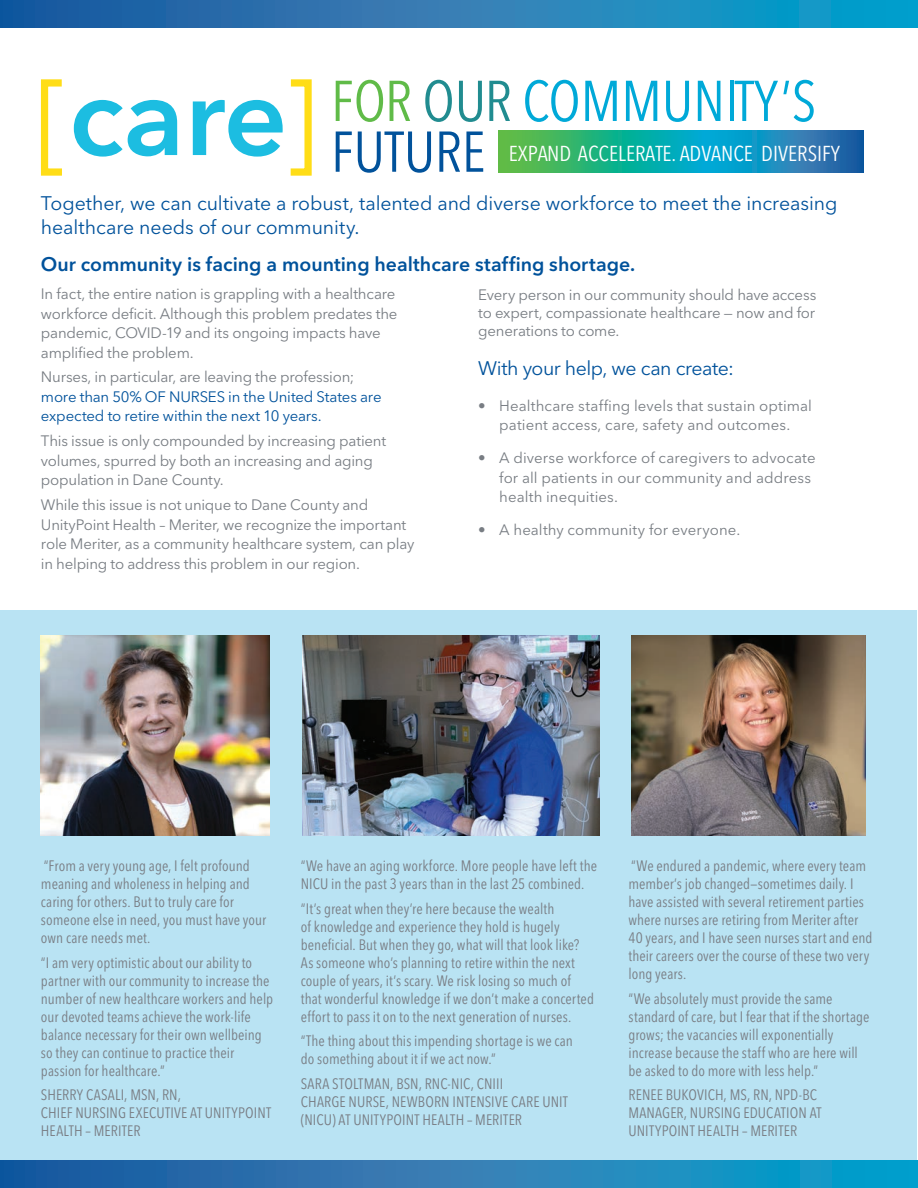
<style>
.page{position:relative;width:918px;height:1188px;background:#fff}
.page>*{position:absolute;margin:0;border:0;box-sizing:border-box;transform-origin:0 0}
.t1{font:condensed 56.85px/50.7px "Avenir Next LT Pro";color:#00a9d8}
.t2{font:condensed 21.45px "Avenir Next LT Pro";color:#fff}
.t3{font:19.5px/24px "Avenir Next LT Pro";letter-spacing:-.005em;color:#01529b}
.t4{font:600 19.5px "Avenir Next LT Pro";color:#01529b}
.t5{font:19.5px "Avenir Next LT Pro";letter-spacing:-.025em;color:#01529b}
.t6{font:condensed 15px/18px "Avenir Next LT Pro";letter-spacing:.005em;color:#797d84}
.t7{font:15px/19.5px "Avenir Next LT Pro";letter-spacing:-.015em;color:#787d83}
.t8{font:15px/19.5px "Avenir Next LT Pro";letter-spacing:.005em;color:#787d83;text-align:center}
.t9{font:15px/19.5px "Avenir Next LT Pro";letter-spacing:-.015em;color:#01529b}
.s1{color:#60bb48}
.s2{color:#218c90}
.s3{color:#01529b}
</style>
<div class="page">
<div style="left:0;top:610px;width:917px;height:553px;background:#b9e3f3"></div>
<svg style="left:0;top:0;width:918px;height:28px;background:#217db5"></svg>
<img style="left:303px;top:635px;width:296px;height:200px">
<img style="left:632px;top:635px;width:233px;height:200px">
<img style="left:41px;top:635px;width:229px;height:200px">
<svg style="left:498px;top:131px;width:366px;height:42px;background:#1f9f9c"></svg>
<div style="left:41px;top:79px;width:25px;height:97px;border:7px solid #ffdd17"></div>
<div style="left:287px;top:79px;width:25px;height:97px;border:7px solid #ffdd17"></div>
<svg style="left:0;top:1160px;width:918px;height:28px;background:#217db5"></svg>
<h1 class="t1" style="left:69px;top:76px;width:749px;text-indent:262px"><span class="s1">FOR</span> <span class="s2">OUR</span> COMMUNITY’S <sup>care</sup> <span class="s3">FUTURE</span></h1>
<h2 class="t2" style="left:509px;top:141px;width:333px">EXPAND ACCELERATE. ADVANCE DIVERSIFY</h2>
<h3 class="t3" style="left:41px;top:191px;width:798px">Together, we can cultivate a robust, talented and diverse workforce to meet the increasing healthcare needs of our community.</h3>
<h3 class="t4" style="left:41px;top:252px;width:596px">Our community is facing a mounting healthcare staffing shortage.</h3>
<h2 class="t2" style="left:282px;top:185px;width:6px">.</h2>
<h2 class="t2" style="left:465px;top:185px;width:6px">.</h2>
<p class="t7" style="left:41px;top:284px;width:358px">In fact, the entire nation is grappling with a healthcare workforce deficit. Although this problem predates the pandemic, COVID-19 and its ongoing impacts have amplified the problem.</p>
<p class="t7" style="left:41px;top:368px;width:315px">Nurses, in particular, are leaving the profession;</p>
<p class="t9" style="left:41px;top:387px;width:342px">more than 50% OF NURSES in the United States are expected to retire within the next 10 years.</p>
<p class="t7" style="left:41px;top:431px;width:347px">This issue is only compounded by increasing patient volumes, spurred by both an increasing and aging population in Dane County.</p>
<p class="t7" style="left:41px;top:495px;width:375px">While this issue is not unique to Dane County and UnityPoint Health – Meriter, we recognize the important role Meriter, as a community healthcare system, can play in helping to address this problem in our region.</p>
<p class="t7" style="left:478px;top:286px;width:340px;line-height:18px;text-align:justify">Every person in our community should have access to expert, compassionate healthcare — now and for generations to come.</p>
<h3 class="t5" style="left:478px;top:357px;width:257px">With your help, we can create:</h3>
<p class="t8" style="left:478px;top:396px;width:335px">• Healthcare staffing levels that sustain optimal patient access, care, safety and outcomes.</p>
<p class="t8" style="left:499px;top:448px;width:318px;text-align:left;text-indent:-21px">• A diverse workforce of caregivers to advocate for all patients in our community and address health inequities.</p>
<p class="t8" style="left:478px;top:520px;width:264px">• A healthy community for everyone.</p>
<p class="t6" style="left:41px;top:857px;width:227px">“From a very young age, I felt profound meaning and wholeness in helping and caring for others. But to truly care for someone else in need, you must have your own care needs met.</p>
<p class="t6" style="left:41px;top:953px;width:234px">“I am very optimistic about our ability to partner with our community to increase the number of new healthcare workers and help our devoted teams achieve the work-life balance necessary for their own wellbeing so they can continue to practice their passion for healthcare.”</p>
<p class="t6" style="left:41px;top:1086px;width:232px">SHERRY CASALI, MSN, RN,<br>CHIEF NURSING EXECUTIVE AT UNITYPOINT<br>HEALTH – MERITER</p>
<p class="t6" style="left:301px;top:857px;width:298px">“We have an aging workforce. More people have left the<br>NICU in the past 3 years than in the last 25 combined.</p>
<p class="t6" style="left:301px;top:899px;width:295px">“It’s great when they’re here because the wealth<br>of knowledge and experience they hold is hugely beneficial. But when they go, what will that look like?<br>As someone who’s planning to retire within the next couple of years, it’s scary. We risk losing so much of that wonderful knowledge if we don’t make a concerted effort to pass it on to the next generation of nurses.</p>
<p class="t6" style="left:301px;top:1032px;width:274px">“The thing about this impending shortage is we can do something about it if we act now.”</p>
<p class="t6" style="left:301px;top:1075px;width:269px">SARA STOLTMAN, BSN, RNC-NIC, CNIII<br>CHARGE NURSE, NEWBORN INTENSIVE CARE UNIT (NICU) AT UNITYPOINT HEALTH – MERITER</p>
<p class="t6" style="left:628px;top:857px;width:246px">“We endured a pandemic, where every team member’s job changed—sometimes daily. I have assisted with several retirement parties where nurses are retiring from Meriter after 40 years, and I have seen nurses start and end their careers over the course of these two very long years.</p>
<p class="t6" style="left:628px;top:989px;width:243px">“We absolutely must provide the same standard of care, but I fear that if the shortage grows; the vacancies will exponentially increase because the staff who are here will be asked to do more with less help.”</p>
<p class="t6" style="left:628px;top:1086px;width:195px">RENEE BUKOVICH, MS, RN, NPD-BC<br>MANAGER, NURSING EDUCATION AT<br>UNITYPOINT HEALTH – MERITER</p>
</div>
